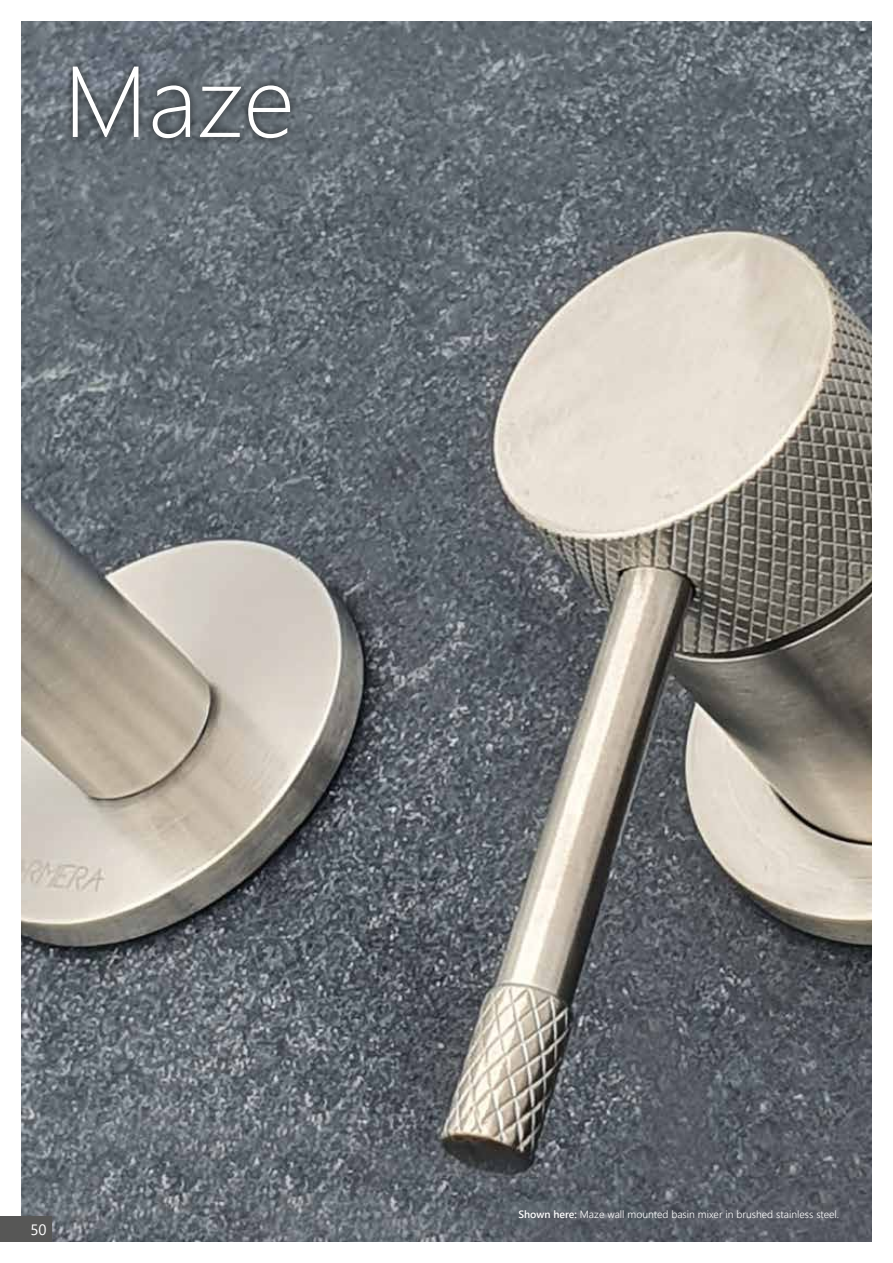
<style>
.page{position:relative;width:893px;height:1263px;background:#fff}
.page>*{position:absolute;margin:0;border:0;box-sizing:border-box;transform-origin:0 0}
.t1{font:300 100.5px "Segoe UI";color:#fff}
.t2{font:15px "Segoe UI";color:#fff}
.t3{font:300 10.5px "Segoe UI";color:#fff}
.s1{font-weight:600}
</style>
<div class="page">
<img style="left:21px;top:22px;width:851px;height:1220px">
<div style="left:64px;top:58px;width:235px;height:89px;background:#000;opacity:.75"></div>
<div style="left:0;top:1217px;width:52px;height:25px;background:#575756"></div>
<h1 class="t1" style="left:64px;top:6px;width:232px">Maze</h1>
<h2 class="t2" style="left:30px;top:1215px;width:18px">50</h2>
<p class="t3" style="left:518px;top:1204px;width:322px"><span class="s1">Shown here:</span> Maze wall mounted basin mixer in brushed stainless steel.</p>
</div>
